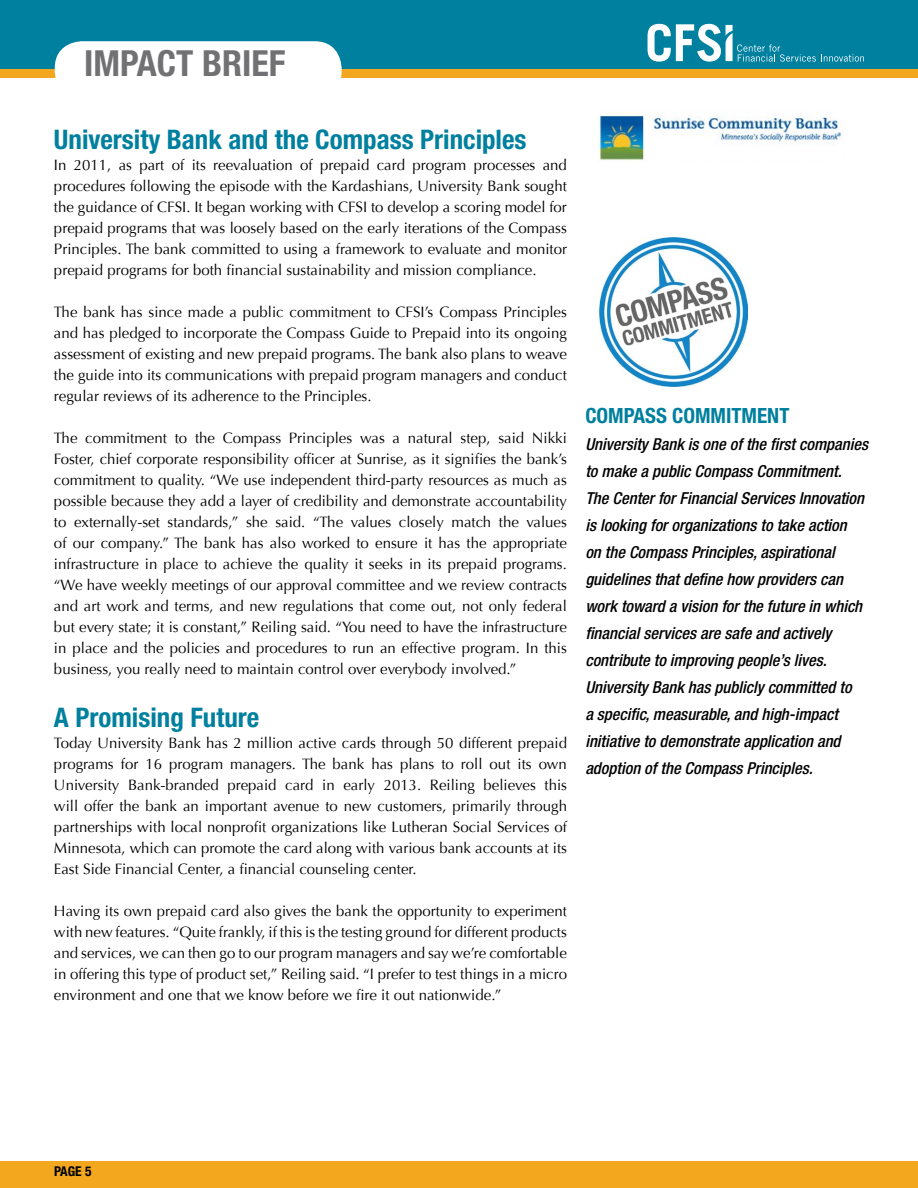
<style>
.page{position:relative;width:918px;height:1188px;background:#fff}
.page>*{position:absolute;margin:0;border:0;box-sizing:border-box;transform-origin:0 0}
.t1{font:700 condensed 36px "Helvetica Neue LT Std";color:#717073}
.t2{font:700 condensed 27px "Helvetica Neue LT Std";color:#00809f}
.t3{font:700 condensed 21px "Helvetica Neue LT Std";color:#00809f}
.t4{font:italic 500 condensed 16.5px/27px "Helvetica Neue LT Std";letter-spacing:-.02em;color:#000}
.t5{font:15px/21px "Optima";color:#000;text-align:justify}
.t6{font:700 condensed 13.5px "Helvetica Neue LT Std";color:#000}
</style>
<div class="page">
<div style="left:0;top:1161px;width:918px;height:27px;background:#f3a71e"></div>
<div style="left:0;top:51px;width:918px;height:27px;background:#f3a71e"></div>
<div style="left:0;top:0;width:918px;height:68px;background:#00809f"></div>
<div style="left:55px;top:41px;width:287px;height:58px;background:#fff;border-radius:27px"></div>
<svg style="left:648px;top:24px;width:216px;height:38px"></svg>
<img style="left:599px;top:115px;width:245px;height:46px">
<div style="left:647px;top:147px;width:197px;height:14px;background:#fff"></div>
<img style="left:599px;top:238px;width:149px;height:148px">
<h1 class="t1" style="left:84px;top:42px;width:203px">IMPACT BRIEF</h1>
<h2 class="t2" style="left:54px;top:123px;width:474px">University Bank and the Compass Principles</h2>
<p class="t5" style="left:54px;top:155px;width:515px">In 2011, as part of its reevaluation of prepaid card program processes and procedures following the episode with the Kardashians, University Bank sought the guidance of CFSI. It began working with CFSI to develop a scoring model for prepaid programs that was loosely based on the early iterations of the Compass Principles. The bank committed to using a framework to evaluate and monitor prepaid programs for both financial sustainability and mission compliance.</p>
<p class="t5" style="left:54px;top:302px;width:514px">The bank has since made a public commitment to CFSI’s Compass Principles and has pledged to incorporate the Compass Guide to Prepaid into its ongoing assessment of existing and new prepaid programs. The bank also plans to weave the guide into its communications with prepaid program managers and conduct regular reviews of its adherence to the Principles.</p>
<p class="t5" style="left:54px;top:428px;width:515px">The commitment to the Compass Principles was a natural step, said Nikki Foster, chief corporate responsibility officer at Sunrise, as it signifies the bank’s commitment to quality. “We use independent third-party resources as much as possible because they add a layer of credibility and demonstrate accountability to externally-set standards,” she said. “The values closely match the values of our company.” The bank has also worked to ensure it has the appropriate infrastructure in place to achieve the quality it seeks in its prepaid programs. “We have weekly meetings of our approval committee and we review contracts and art work and terms, and new regulations that come out, not only federal but every state; it is constant,” Reiling said. “You need to have the infrastructure in place and the policies and procedures to run an effective program. In this business, you really need to maintain control over everybody involved.”</p>
<h2 class="t2" style="left:54px;top:701px;width:207px">A Promising Future</h2>
<p class="t5" style="left:54px;top:733px;width:515px">Today University Bank has 2 million active cards through 50 different prepaid programs for 16 program managers. The bank has plans to roll out its own University Bank-branded prepaid card in early 2013. Reiling believes this will offer the bank an important avenue to new customers, primarily through partnerships with local nonprofit organizations like Lutheran Social Services of Minnesota, which can promote the card along with various bank accounts at its East Side Financial Center, a financial counseling center.</p>
<p class="t5" style="left:54px;top:901px;width:515px">Having its own prepaid card also gives the bank the opportunity to experiment with new features. “Quite frankly, if this is the testing ground for different products and services, we can then go to our program managers and say we’re comfortable in offering this type of product set,” Reiling said. “I prefer to test things in a micro environment and one that we know before we fire it out nationwide.”</p>
<h3 class="t3" style="left:585px;top:403px;width:206px">COMPASS COMMITMENT</h3>
<p class="t4" style="left:585px;top:431px;width:285px">University Bank is one of the first companies to make a public Compass Commitment.<br>The Center for Financial Services Innovation is looking for organizations to take action<br>on the Compass Principles, aspirational guidelines that define how providers can work toward a vision for the future in which financial services are safe and actively contribute to improving people’s lives.<br>University Bank has publicly committed to<br>a specific, measurable, and high-impact initiative to demonstrate application and adoption of the Compass Principles.</p>
<p class="t6" style="left:54px;top:1163px;width:39px">PAGE 5</p>
</div>
